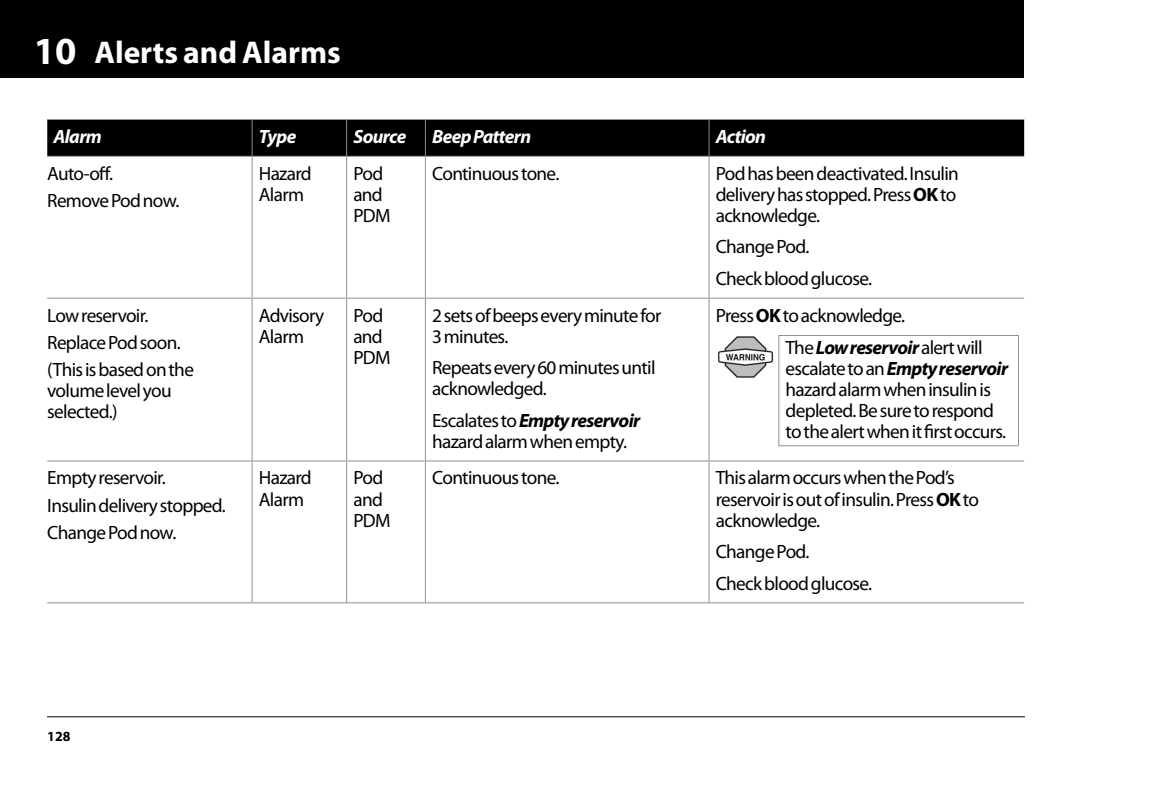
<style>
.page{position:relative;width:1166px;height:788px;background:#fff}
.page>*{position:absolute;margin:0;border:0;box-sizing:border-box;transform-origin:0 0}
.t1{font:700 31.5px "Myriad Pro";color:#fff}
.AlarmCellBody{font:19.25px/21px "Myriad Pro";letter-spacing:-.035em;color:#000}
.Body{font:19.25px/21px "Myriad Pro";letter-spacing:-.035em;color:#000}
.Cell_Body{font:19.25px/21px "Myriad Pro";letter-spacing:-.035em;color:#000}
.TableHeading{font:italic 700 19.25px "Myriad Pro";letter-spacing:-.035em;color:#fff}
.t2{font:700 14px "Myriad Pro";color:#000}
.s1{font-size:38.5px}
.s2{font-weight:700}
.s3{font-weight:700;font-style:italic}
</style>
<div class="page">
<hr style="left:47px;top:716px;width:977px;height:1px;background:#000">
<div style="left:0;top:0;width:1024px;height:78px;background:#000"></div>
<div style="left:47px;top:120px;width:977px;height:36px;background:#000"></div>
<svg style="left:47px;top:157px;width:977px;height:445px"></svg>
<hr style="left:47px;top:156px;width:205px;height:1px;background:#8e8e8e">
<hr style="left:252px;top:156px;width:94px;height:1px;background:#8e8e8e">
<hr style="left:346px;top:156px;width:79px;height:1px;background:#8e8e8e">
<hr style="left:425px;top:156px;width:284px;height:1px;background:#8e8e8e">
<hr style="left:709px;top:156px;width:315px;height:1px;background:#8e8e8e">
<hr style="left:47px;top:297px;width:205px;height:1px;background:#8e8e8e">
<hr style="left:252px;top:297px;width:94px;height:1px;background:#8e8e8e">
<hr style="left:346px;top:297px;width:79px;height:1px;background:#8e8e8e">
<hr style="left:425px;top:297px;width:284px;height:1px;background:#8e8e8e">
<hr style="left:709px;top:297px;width:315px;height:1px;background:#8e8e8e">
<hr style="left:47px;top:460px;width:205px;height:1px;background:#8e8e8e">
<hr style="left:252px;top:460px;width:94px;height:1px;background:#8e8e8e">
<hr style="left:346px;top:460px;width:79px;height:1px;background:#8e8e8e">
<hr style="left:425px;top:460px;width:284px;height:1px;background:#8e8e8e">
<hr style="left:709px;top:460px;width:315px;height:1px;background:#8e8e8e">
<hr style="left:47px;top:602px;width:205px;height:1px;background:#8e8e8e">
<hr style="left:252px;top:602px;width:94px;height:1px;background:#8e8e8e">
<hr style="left:346px;top:602px;width:79px;height:1px;background:#8e8e8e">
<hr style="left:425px;top:602px;width:284px;height:1px;background:#8e8e8e">
<hr style="left:709px;top:602px;width:315px;height:1px;background:#8e8e8e">
<hr style="left:252px;top:120px;width:1px;height:36px;background:#8e8e8e">
<hr style="left:252px;top:157px;width:1px;height:140px;background:#8e8e8e">
<hr style="left:252px;top:298px;width:1px;height:162px;background:#8e8e8e">
<hr style="left:252px;top:461px;width:1px;height:141px;background:#8e8e8e">
<hr style="left:346px;top:120px;width:1px;height:36px;background:#8e8e8e">
<hr style="left:346px;top:157px;width:1px;height:140px;background:#8e8e8e">
<hr style="left:346px;top:298px;width:1px;height:162px;background:#8e8e8e">
<hr style="left:346px;top:461px;width:1px;height:141px;background:#8e8e8e">
<hr style="left:425px;top:120px;width:1px;height:36px;background:#8e8e8e">
<hr style="left:425px;top:157px;width:1px;height:140px;background:#8e8e8e">
<hr style="left:425px;top:298px;width:1px;height:162px;background:#8e8e8e">
<hr style="left:425px;top:461px;width:1px;height:141px;background:#8e8e8e">
<hr style="left:708px;top:120px;width:1px;height:36px;background:#8e8e8e">
<hr style="left:708px;top:157px;width:1px;height:140px;background:#8e8e8e">
<hr style="left:708px;top:298px;width:1px;height:162px;background:#8e8e8e">
<hr style="left:708px;top:461px;width:1px;height:141px;background:#8e8e8e">
<hr style="left:47px;top:119px;width:205px;height:1px;background:#8e8e8e">
<hr style="left:252px;top:119px;width:94px;height:1px;background:#8e8e8e">
<hr style="left:346px;top:119px;width:79px;height:1px;background:#8e8e8e">
<hr style="left:425px;top:119px;width:284px;height:1px;background:#8e8e8e">
<hr style="left:709px;top:119px;width:315px;height:1px;background:#8e8e8e">
<svg style="left:715px;top:335px;width:303px;height:111px"></svg>
<hr style="left:778px;top:336px;width:1px;height:109px;background:#8e8e8e">
<hr style="left:778px;top:335px;width:240px;height:1px;background:#8e8e8e">
<hr style="left:1018px;top:336px;width:1px;height:109px;background:#8e8e8e">
<hr style="left:778px;top:445px;width:240px;height:1px;background:#8e8e8e">
<img style="left:718px;top:335px;width:58px;height:46px">
<h1 class="t1" style="left:34px;top:32px;width:308px"><span class="s1">10</span> Alerts and Alarms</h1>
<p class="TableHeading" style="left:54px;top:124px;width:50px">Alarm</p>
<p class="TableHeading" style="left:259px;top:124px;width:39px">Type</p>
<p class="TableHeading" style="left:353px;top:124px;width:55px">Source</p>
<p class="TableHeading" style="left:432px;top:124px;width:100px">Beep Pattern</p>
<p class="TableHeading" style="left:715px;top:124px;width:52px">Action</p>
<p class="Body" style="left:47px;top:162px;width:67px">Auto-off.</p>
<p class="Body" style="left:47px;top:190px;width:134px">Remove Pod now.</p>
<p class="AlarmCellBody" style="left:259px;top:162px;width:54px">Hazard<br>Alarm</p>
<p class="AlarmCellBody" style="left:353px;top:162px;width:39px">Pod and<br>PDM</p>
<p class="AlarmCellBody" style="left:432px;top:162px;width:129px">Continuous tone.</p>
<p class="AlarmCellBody" style="left:715px;top:162px;width:245px">Pod has been deactivated. Insulin delivery has stopped. Press <span class="s2">OK</span> to acknowledge.</p>
<p class="AlarmCellBody" style="left:715px;top:236px;width:95px">Change Pod.</p>
<p class="AlarmCellBody" style="left:715px;top:267px;width:158px">Check blood glucose.</p>
<p class="Body" style="left:47px;top:304px;width:103px">Low reservoir.</p>
<p class="Body" style="left:47px;top:331px;width:135px">Replace Pod soon.</p>
<p class="Body" style="left:47px;top:358px;width:148px">(This is based on the volume level you selected.)</p>
<p class="Body" style="left:47px;top:467px;width:120px">Empty reservoir.</p>
<p class="Body" style="left:47px;top:494px;width:180px">Insulin delivery stopped.</p>
<p class="Body" style="left:47px;top:521px;width:131px">Change Pod now.</p>
<p class="AlarmCellBody" style="left:259px;top:304px;width:67px">Advisory<br>Alarm</p>
<p class="AlarmCellBody" style="left:353px;top:304px;width:39px">Pod and<br>PDM</p>
<p class="AlarmCellBody" style="left:432px;top:304px;width:231px">2 sets of beeps every minute for<br>3 minutes.</p>
<p class="AlarmCellBody" style="left:432px;top:357px;width:225px">Repeats every 60 minutes until acknowledged.</p>
<p class="AlarmCellBody" style="left:432px;top:409px;width:210px">Escalates to <span class="s3">Empty reservoir </span>hazard alarm when empty.</p>
<p class="AlarmCellBody" style="left:715px;top:304px;width:191px">Press <span class="s2">OK</span> to acknowledge.</p>
<p class="Cell_Body" style="left:785px;top:336px;width:224px">The <span class="s3">Low reservoir</span> alert will escalate to an <span class="s3">Empty reservoir </span>hazard alarm when insulin is depleted. Be sure to respond to the alert when it first occurs.</p>
<p class="AlarmCellBody" style="left:259px;top:467px;width:54px">Hazard<br>Alarm</p>
<p class="AlarmCellBody" style="left:353px;top:467px;width:39px">Pod and<br>PDM</p>
<p class="AlarmCellBody" style="left:432px;top:467px;width:129px">Continuous tone.</p>
<p class="AlarmCellBody" style="left:716px;top:467px;width:265px">This alarm occurs when the Pod’s reservoir is out of insulin. Press <span class="s2">OK</span> to acknowledge.</p>
<p class="AlarmCellBody" style="left:716px;top:540px;width:95px">Change Pod.</p>
<p class="AlarmCellBody" style="left:716px;top:572px;width:158px">Check blood glucose.</p>
<p class="t2" style="left:47px;top:727px;width:25px">128</p>
</div>
